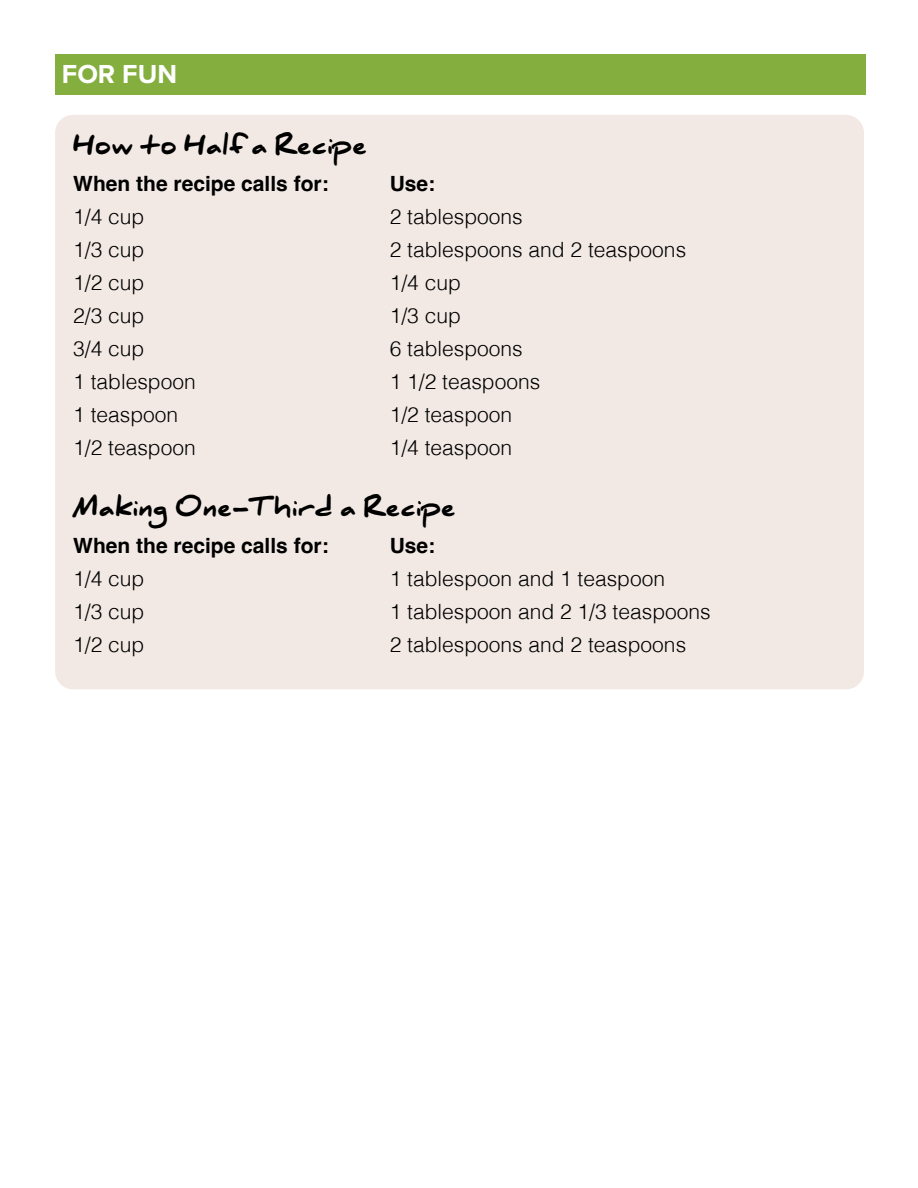
<style>
.page{position:relative;width:918px;height:1188px;background:#fff}
.page>*{position:absolute;margin:0;border:0;box-sizing:border-box;transform-origin:0 0}
.t1{font:700 27px "Proxima Nova";color:#fff}
.t2{font:900 24px "Daniel";color:#000}
.t3{font:300 21px/33px "Helvetica";color:#000}
.t4{font:700 21px "Helvetica";color:#000}
</style>
<div class="page">
<div style="left:55px;top:115px;width:809px;height:574px;background:#f2e9e4;border-radius:18px"></div>
<div style="left:55px;top:54px;width:810px;height:40px;background:#84af3f"></div>
<p class="t1" style="left:62px;top:54px;width:117px">FOR FUN</p>
<p class="t2" style="left:73px;top:132px;width:296px">How to Half a Recipe</p>
<p class="t4" style="left:73px;top:171px;width:257px">When the recipe calls for:</p>
<p class="t3" style="left:73px;top:199px;width:124px">1/4 cup<br>1/3 cup<br>1/2 cup<br>2/3 cup<br>3/4 cup<br>1 tablespoon<br>1 teaspoon<br>1/2 teaspoon</p>
<p class="t4" style="left:390px;top:171px;width:47px">Use:</p>
<p class="t3" style="left:390px;top:199px;width:298px">2 tablespoons<br>2 tablespoons and 2 teaspoons<br>1/4 cup<br>1/3 cup<br>6 tablespoons<br>1 1/2 teaspoons<br>1/2 teaspoon<br>1/4 teaspoon</p>
<p class="t2" style="left:73px;top:494px;width:384px">Making One-Third a Recipe</p>
<p class="t4" style="left:73px;top:533px;width:257px">When the recipe calls for:</p>
<p class="t3" style="left:73px;top:560px;width:73px;text-align:justify">1/4 cup 1/3 cup 1/2 cup</p>
<p class="t4" style="left:390px;top:532px;width:47px">Use:</p>
<p class="t3" style="left:390px;top:560px;width:323px">1 tablespoon and 1 teaspoon<br>1 tablespoon and 2 1/3 teaspoons<br>2 tablespoons and 2 teaspoons</p>
</div>
